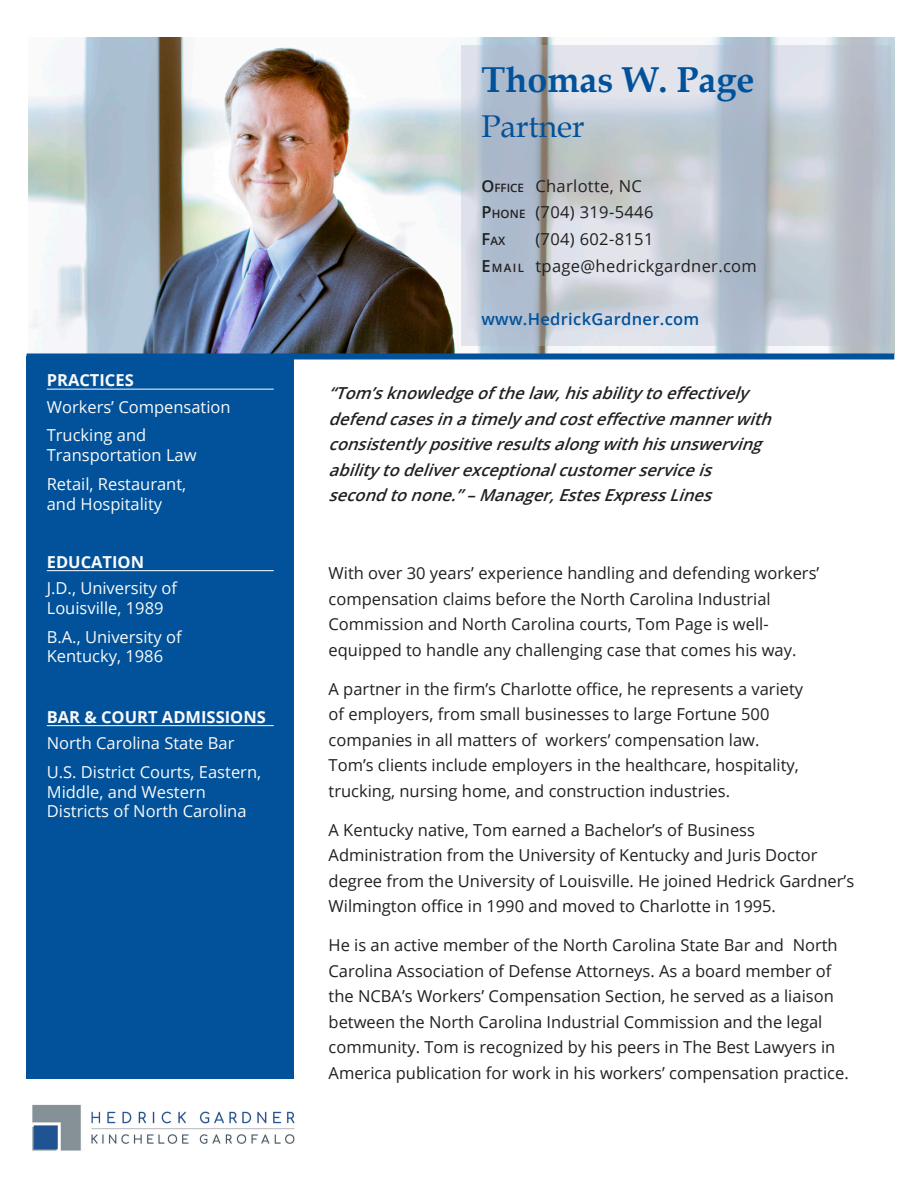
<style>
.page{position:relative;width:918px;height:1188px;background:#fff}
.page>*{position:absolute;margin:0;border:0;box-sizing:border-box;transform-origin:0 0}
.t1{font:700 36px "Book Antiqua";color:#01529a}
.t2{font:31.5px "Book Antiqua";color:#01529a}
.Main_Body{font:16.5px/25.5px "Open Sans";color:#231f20}
.Sidebar_body{font:16.5px/19.8px "Open Sans";color:#fafafa}
.Main_Body-2{font:italic 600 16.5px/25.5px "Open Sans";color:#231f20}
.Main_Body-3{font:16.5px "Open Sans";letter-spacing:.02em;color:#231f20}
.Sidebar_Header{font:700 16.5px "Open Sans";color:#fafafa}
.t3{font:600 16.5px "Open Sans";letter-spacing:.02em;color:#01529a}
.t4{font:600 11.55px "Open Sans";color:#231f20}
.s1{font-weight:600}
.s2{font-weight:600;font-size:11.55px}
.s3{font-size:16.5px}
</style>
<div class="page">
<img style="left:33px;top:1104px;width:262px;height:47px">
<img style="left:28px;top:38px;width:866px;height:315px">
<div style="left:27px;top:356px;width:267px;height:723px;background:#01529a"></div>
<hr style="left:47px;top:389px;width:227px;height:1px;background:#fff">
<hr style="left:47px;top:570px;width:227px;height:1px;background:#fff">
<hr style="left:47px;top:725px;width:227px;height:1px;background:#fff">
<div style="left:27px;top:353px;width:867px;height:6px;background:#01529a"></div>
<svg style="left:461px;top:45px;width:430px;height:301px"></svg>
<p class="Sidebar_Header" style="left:47px;top:368px;width:89px">PRACTICES</p>
<p class="Sidebar_body" style="left:47px;top:396px;width:185px">Workers’ Compensation</p>
<p class="Sidebar_body" style="left:47px;top:425px;width:151px">Trucking and<br>Transportation Law</p>
<p class="Sidebar_body" style="left:47px;top:474px;width:141px">Retail, Restaurant, and Hospitality</p>
<p class="Sidebar_Header" style="left:47px;top:550px;width:99px">EDUCATION</p>
<p class="Sidebar_body" style="left:47px;top:578px;width:132px">J.D., University of<br>Louisville, 1989</p>
<p class="Sidebar_body" style="left:47px;top:626px;width:136px">B.A., University of<br>Kentucky, 1986</p>
<p class="Sidebar_Header" style="left:47px;top:705px;width:221px">BAR &amp; COURT ADMISSIONS</p>
<p class="Sidebar_body" style="left:47px;top:733px;width:189px">North Carolina State Bar</p>
<p class="Sidebar_body" style="left:47px;top:762px;width:216px">U.S. District Courts, Eastern,<br>Middle, and Western<br>Districts of North Carolina</p>
<p class="t1" style="left:481px;top:56px;width:275px">Thomas W. Page</p>
<p class="t2" style="left:481px;top:104px;width:105px">Partner</p>
<p class="Main_Body-3" style="left:481px;top:175px;width:162px"><span class="s1">O</span><span class="s2">FFICE</span> Charlotte, NC</p>
<p class="Main_Body-3" style="left:481px;top:201px;width:174px"><span class="s1">P</span><span class="s2">HONE</span> (704) 319-5446</p>
<p class="t4" style="left:481px;top:233px;width:25px"><span class="s3">F</span>AX</p>
<p class="Main_Body-3" style="left:535px;top:228px;width:120px">(704) 602-8151</p>
<p class="Main_Body-3" style="left:481px;top:254px;width:277px"><span class="s1">E</span> <span class="s2">MAIL</span> tpage@hedrickgardner.com</p>
<p class="t3" style="left:481px;top:307px;width:219px">www.HedrickGardner.com</p>
<p class="Main_Body-2" style="left:329px;top:380px;width:451px">“Tom’sknowledgeofthelaw,hisabilitytoeffectively defendcasesinatimelyandcosteffectivemannerwith consistentlypositiveresultsalongwithhisunswerving abilitytodeliverexceptionalcustomerserviceis secondtonone.”–Manager,EstesExpressLines</p>
<p class="Main_Body" style="left:329px;top:560px;width:492px">With over 30 years’ experience handling and defending workers’ compensation claims before the North Carolina Industrial Commission and North Carolina courts, Tom Page is well&shy;equipped to handle any challenging case that comes his way.</p>
<p class="Main_Body" style="left:329px;top:675px;width:476px">A partner in the firm’s Charlotte office, he represents a variety of employers, from small businesses to large Fortune 500 companies in all matters of workers’ compensation law.<br>Tom’s clients include employers in the healthcare, hospitality, trucking, nursing home, and construction industries.</p>
<p class="Main_Body" style="left:329px;top:816px;width:527px">A Kentucky native, Tom earned a Bachelor’s of Business Administration from the University of Kentucky and Juris Doctor degree from the University of Louisville. He joined Hedrick Gardner’s Wilmington office in 1990 and moved to Charlotte in 1995.</p>
<p class="Main_Body" style="left:329px;top:932px;width:522px">He is an active member of the North Carolina State Bar and North Carolina Association of Defense Attorneys. As a board member of the NCBA’s Workers’ Compensation Section, he served as a liaison between the North Carolina Industrial Commission and the legal community. Tom is recognized by his peers in The Best Lawyers in America publication for work in his workers’ compensation practice.</p>
</div>
